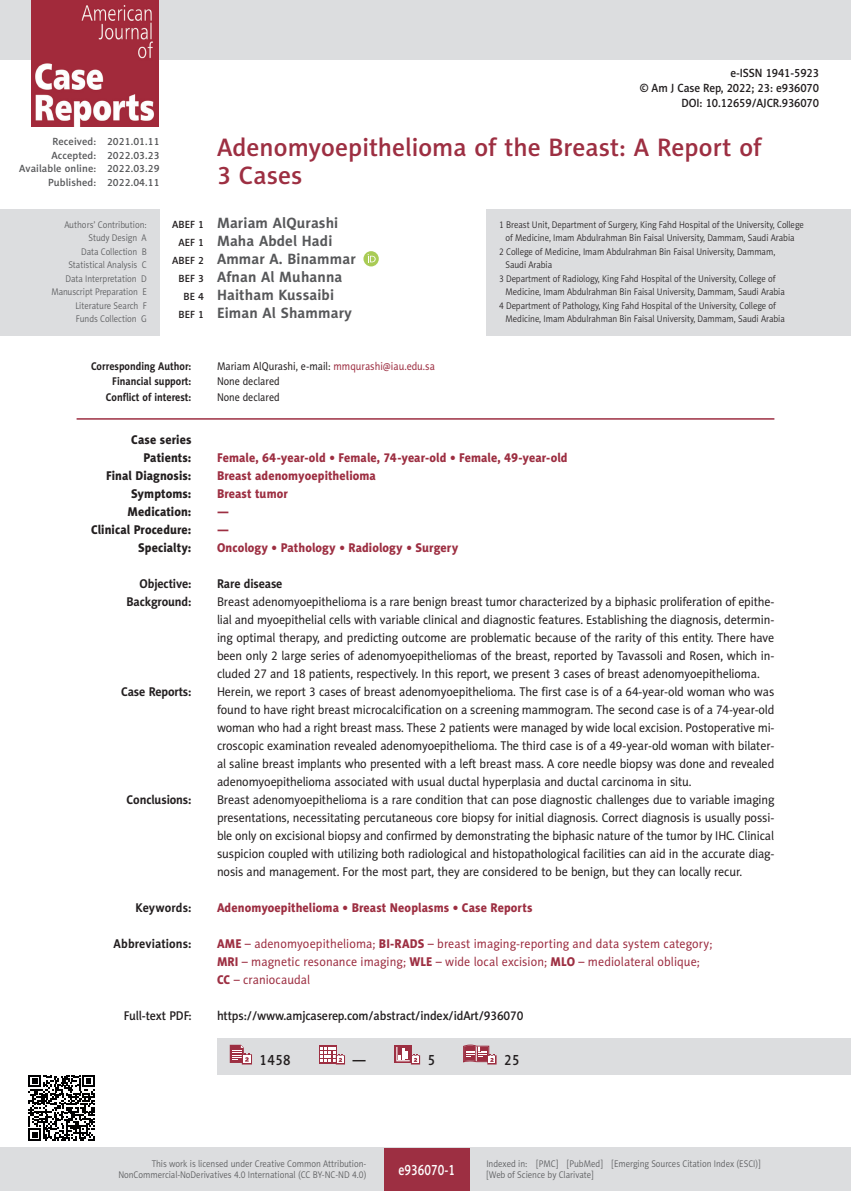
<style>
.page{position:relative;width:851px;height:1191px;background:#fff}
.page>*{position:absolute;margin:0;border:0;box-sizing:border-box;transform-origin:0 0}
.AJCR_Tytul{font:25.5px/28.5px "Naomi Sans EFN Medium";color:#9d2f42}
.AJCR_Autorzy{font:700 15px "Naomi Sans EFN";letter-spacing:.01em;color:#57585a}
.AJCR_e-PAGINA{font:15px "Naomi Sans EFN Medium";color:#fff;scale:.8 1}
.AJCR_dane{font:15px "Naomi Sans EFN Medium";letter-spacing:.03em;color:#231f20;scale:.9 1}
.AJCR_Summary_body{font:12.75px/18px "Naomi Sans EFN";letter-spacing:-.01em;color:#231f20;text-align:justify;scale:.95 1}
.AJCR_keywords{font:12.75px "Naomi Sans EFN Heavy";letter-spacing:.005em;color:#9d2f42;scale:.95 1}
.AJCR_keywords-2{font:12.75px/18px "Naomi Sans EFN";letter-spacing:.005em;color:#9d2f42;scale:.95 1}
.AJCR_keywords-3{font:12.75px "Naomi Sans EFN Heavy";letter-spacing:.005em;color:#231f20;scale:.95 1}
.AJCR_full_text_pdf{font:12.75px "Naomi Sans EFN Medium";letter-spacing:-.01em;color:#231f20;scale:.95 1}
.AJCR_Summary_body-2{font:700 12.75px "Naomi Sans EFN";letter-spacing:-.01em;color:#231f20;scale:.95 1}
.AJCR_keywords-4{font:700 12.75px "Naomi Sans EFN";letter-spacing:.005em;color:#231f20;scale:.95 1}
.AJCR_full_text_pdf-2{font:12px "Naomi Sans EFN Medium";letter-spacing:-.01em;color:#231f20;scale:.95 1}
.AJCR_Adres{font:11.25px "Naomi Sans EFN";color:#231f20;scale:.9 1}
.AJCR_Adres-2{font:700 11.25px "Naomi Sans EFN";color:#231f20;scale:.9 1}
.t1{font:10.5px "Naomi Sans EFN Medium";letter-spacing:.01em;color:#57585a}
.AJCR_Afiliacja{font:9.75px/13.5px "Naomi Sans EFN Light";color:#231f20;scale:.9 1}
.t2{font:9.75px/11.2px "Naomi Sans EFN Light";color:#57585a;scale:.9 1}
.s1{font-family:"Naomi Sans EFN Medium";font-weight:400;font-size:10.5px;color:#231f20}
.s2{color:#9d2f42}
.s3{font-family:"Naomi Sans EFN Heavy"}
</style>
<div class="page">
<div style="left:217px;top:1038px;width:633px;height:36px;background:#dcdddf"></div>
<svg style="left:230px;top:1044px;width:22px;height:20px"></svg>
<div style="left:319px;top:1045px;width:17px;height:18px;background:#9d2f42"></div>
<svg style="left:320px;top:1046px;width:25px;height:18px"></svg>
<div style="left:394px;top:1045px;width:18px;height:18px;background:#9d2f42"></div>
<svg style="left:396px;top:1047px;width:24px;height:17px"></svg>
<svg style="left:463px;top:1044px;width:33px;height:20px"></svg>
<hr style="left:77px;top:418px;width:697px;height:2px;background:#9d2f42">
<svg style="left:363px;top:251px;width:16px;height:15px"></svg>
<svg style="left:367px;top:254px;width:8px;height:8px"></svg>
<div style="left:0;top:210px;width:159px;height:126px;background:#dcdddf"></div>
<div style="left:486px;top:210px;width:364px;height:126px;background:#dcdddf"></div>
<svg style="left:28px;top:1075px;width:67px;height:66px"></svg>
<div style="left:0;top:0;width:850px;height:60px;background:#dcdddf"></div>
<img style="left:32px;top:0;width:127px;height:127px">
<div style="left:0;top:1148px;width:850px;height:43px;background:#dcdddf"></div>
<div style="left:384px;top:1147px;width:85px;height:43px;background:#9d2f42"></div>
<p class="t1" style="left:52px;top:136px;width:109px">Received: 2021.01.11</p>
<p class="t1" style="left:51px;top:149px;width:110px">Accepted: 2022.03.23</p>
<p class="t1" style="left:19px;top:163px;width:142px">Available online: 2022.03.29</p>
<p class="t1" style="left:48px;top:176px;width:113px">Published: 2022.04.11</p>
<p class="t2" style="left:64px;top:219px;width:93px">Authors’ Contribution:</p>
<p class="t2" style="left:88px;top:232px;width:66px">Study Design A</p>
<p class="t2" style="left:81px;top:246px;width:74px">Data Collection B</p>
<p class="t2" style="left:68px;top:259px;width:89px">Statistical Analysis C</p>
<p class="t2" style="left:65px;top:273px;width:92px">Data Interpretation D</p>
<p class="t2" style="left:51px;top:286px;width:107px">Manuscript Preparation E</p>
<p class="t2" style="left:75px;top:300px;width:81px">Literature Search F</p>
<p class="t2" style="left:76px;top:313px;width:80px">Funds Collection G</p>
<p class="AJCR_full_text_pdf-2" style="left:730px;top:66px;width:95px">e-ISSN 1941-5923</p>
<p class="AJCR_full_text_pdf-2" style="left:639px;top:81px;width:190px">© Am J Case Rep, 2022; 23: e936070</p>
<p class="AJCR_full_text_pdf-2" style="left:681px;top:96px;width:146px">DOI: 10.12659/AJCR.936070</p>
<p class="AJCR_Tytul" style="left:217px;top:133px;width:546px">Adenomyoepithelioma of the Breast: A Report of<br>3 Cases</p>
<p class="AJCR_Autorzy" style="left:172px;top:214px;width:168px"><span class="s1">ABEF 1</span> Mariam AlQurashi</p>
<p class="AJCR_Autorzy" style="left:178px;top:232px;width:155px"><span class="s1">AEF 1</span> Maha Abdel Hadi</p>
<p class="AJCR_Autorzy" style="left:172px;top:250px;width:185px"><span class="s1">ABEF 2</span> Ammar A. Binammar</p>
<p class="AJCR_Autorzy" style="left:178px;top:268px;width:165px"><span class="s1">BEF 3</span> Afnan Al Muhanna</p>
<p class="AJCR_Autorzy" style="left:183px;top:286px;width:152px"><span class="s1">BE 4</span> Haitham Kussaibi</p>
<p class="AJCR_Autorzy" style="left:178px;top:304px;width:175px"><span class="s1">BEF 1</span> Eiman Al Shammary</p>
<p class="AJCR_Afiliacja" style="left:499px;top:218px;width:340px;text-align:center">1 Breast Unit, Department of Surgery, King Fahd Hospital of the University, College of Medicine, Imam Abdulrahman Bin Faisal University, Dammam, Saudi Arabia</p>
<p class="AJCR_Afiliacja" style="left:505px;top:245px;width:301px;text-indent:-6px">2 College of Medicine, Imam Abdulrahman Bin Faisal University, Dammam,<br>Saudi Arabia</p>
<p class="AJCR_Afiliacja" style="left:505px;top:272px;width:312px;text-indent:-6px">3 Department of Radiology, King Fahd Hospital of the University, College of<br>Medicine, Imam Abdulrahman Bin Faisal University, Dammam, Saudi Arabia</p>
<p class="AJCR_Afiliacja" style="left:505px;top:299px;width:312px;text-indent:-6px">4 Department of Pathology, King Fahd Hospital of the University, College of<br>Medicine, Imam Abdulrahman Bin Faisal University, Dammam, Saudi Arabia</p>
<p class="AJCR_Adres-2" style="left:91px;top:359px;width:113px">Corresponding Author:</p>
<p class="AJCR_Adres" style="left:217px;top:359px;width:243px">Mariam AlQurashi, e-mail: <span class="s2">mmqurashi@iau.edu.sa</span></p>
<p class="AJCR_Adres-2" style="left:112px;top:375px;width:89px">Financial support:</p>
<p class="AJCR_Adres" style="left:217px;top:375px;width:71px">None declared</p>
<p class="AJCR_Adres-2" style="left:106px;top:391px;width:97px">Conflict of interest:</p>
<p class="AJCR_Adres" style="left:217px;top:391px;width:71px">None declared</p>
<p class="AJCR_keywords-3" style="left:131px;top:432px;width:65px">Case series</p>
<p class="AJCR_keywords-3" style="left:143px;top:450px;width:52px">Patients:</p>
<p class="AJCR_keywords" style="left:217px;top:450px;width:370px">Female, 64-year-old • Female, 74-year-old • Female, 49-year-old</p>
<p class="AJCR_keywords-3" style="left:106px;top:468px;width:91px">Final Diagnosis:</p>
<p class="AJCR_keywords" style="left:217px;top:468px;width:169px">Breast adenomyoepithelioma</p>
<p class="AJCR_keywords-3" style="left:131px;top:486px;width:65px">Symptoms:</p>
<p class="AJCR_keywords" style="left:217px;top:486px;width:76px">Breast tumor</p>
<p class="AJCR_keywords-3" style="left:128px;top:504px;width:69px">Medication:</p>
<p class="AJCR_keywords" style="left:217px;top:504px;width:14px">—</p>
<p class="AJCR_keywords-3" style="left:91px;top:522px;width:107px">Clinical Procedure:</p>
<p class="AJCR_keywords" style="left:217px;top:522px;width:14px">—</p>
<p class="AJCR_keywords-3" style="left:138px;top:540px;width:58px">Specialty:</p>
<p class="AJCR_keywords" style="left:217px;top:540px;width:255px">Oncology • Pathology • Radiology • Surgery</p>
<p class="AJCR_Summary_body-2" style="left:139px;top:576px;width:56px">Objective:</p>
<p class="AJCR_Summary_body-2" style="left:217px;top:576px;width:70px">Rare disease</p>
<p class="AJCR_Summary_body-2" style="left:126px;top:594px;width:70px">Background:</p>
<p class="AJCR_Summary_body" style="left:217px;top:593px;width:588px">Breast adenomyoepithelioma is a rare benign breast tumor characterized by a biphasic proliferation of epithe&shy;lial and myoepithelial cells with variable clinical and diagnostic features. Establishing the diagnosis, determin&shy;ing optimal therapy, and predicting outcome are problematic because of the rarity of this entity. There have been only 2 large series of adenomyoepitheliomas of the breast, reported by Tavassoli and Rosen, which in&shy;cluded 27 and 18 patients, respectively. In this report, we present 3 cases of breast adenomyoepithelioma.</p>
<p class="AJCR_Summary_body-2" style="left:121px;top:684px;width:76px">Case Reports:</p>
<p class="AJCR_Summary_body" style="left:217px;top:683px;width:588px">Herein, we report 3 cases of breast adenomyoepithelioma. The first case is of a 64-year-old woman who was found to have right breast microcalcification on a screening mammogram. The second case is of a 74-year-old woman who had a right breast mass. These 2 patients were managed by wide local excision. Postoperative mi&shy;croscopic examination revealed adenomyoepithelioma. The third case is of a 49-year-old woman with bilater&shy;al saline breast implants who presented with a left breast mass. A core needle biopsy was done and revealed adenomyoepithelioma associated with usual ductal hyperplasia and ductal carcinoma in situ.</p>
<p class="AJCR_Summary_body-2" style="left:127px;top:792px;width:70px">Conclusions:</p>
<p class="AJCR_Summary_body" style="left:217px;top:791px;width:588px">Breast adenomyoepithelioma is a rare condition that can pose diagnostic challenges due to variable imaging presentations, necessitating percutaneous core biopsy for initial diagnosis. Correct diagnosis is usually possi&shy;ble only on excisional biopsy and confirmed by demonstrating the biphasic nature of the tumor by IHC. Clinical suspicion coupled with utilizing both radiological and histopathological facilities can aid in the accurate diag&shy;nosis and management. For the most part, they are considered to be benign, but they can locally recur.</p>
<p class="AJCR_keywords-4" style="left:135px;top:900px;width:60px">Keywords:</p>
<p class="AJCR_keywords" style="left:217px;top:900px;width:333px">Adenomyoepithelioma • Breast Neoplasms • Case Reports</p>
<p class="AJCR_keywords-4" style="left:114px;top:936px;width:83px">Abbreviations:</p>
<p class="AJCR_keywords-2" style="left:217px;top:935px;width:523px"><span class="s3">AME</span> – adenomyoepithelioma; <span class="s3">BI-RADS</span> – breast imaging-reporting and data system category;<br><span class="s3">MRI</span> – magnetic resonance imaging; <span class="s3">WLE</span> – wide local excision; <span class="s3">MLO</span> – mediolateral oblique;<br><span class="s3">CC</span> – craniocaudal</p>
<p class="AJCR_full_text_pdf" style="left:124px;top:1008px;width:73px">Full-text PDF:</p>
<p class="AJCR_full_text_pdf" style="left:217px;top:1008px;width:324px">https://www.amjcaserep.com/abstract/index/idArt/936070</p>
<p class="AJCR_dane" style="left:259px;top:1050px;width:36px">1458</p>
<p class="AJCR_dane" style="left:352px;top:1050px;width:16px">—</p>
<p class="AJCR_dane" style="left:427px;top:1050px;width:10px">5</p>
<p class="AJCR_dane" style="left:504px;top:1050px;width:19px">25</p>
<p class="t2" style="left:118px;top:1158px;width:277px;text-align:right">This work is licensed under Creative Common Attribution-<br>NonCommercial-NoDerivatives 4.0 International (CC BY-NC-ND 4.0)</p>
<p class="AJCR_e-PAGINA" style="left:398px;top:1160px;width:72px">e936070-1</p>
<p class="t2" style="left:486px;top:1158px;width:306px">Indexed in: [PMC] [PubMed] [Emerging Sources Citation Index (ESCI)] [Web of Science by Clarivate]</p>
</div>
